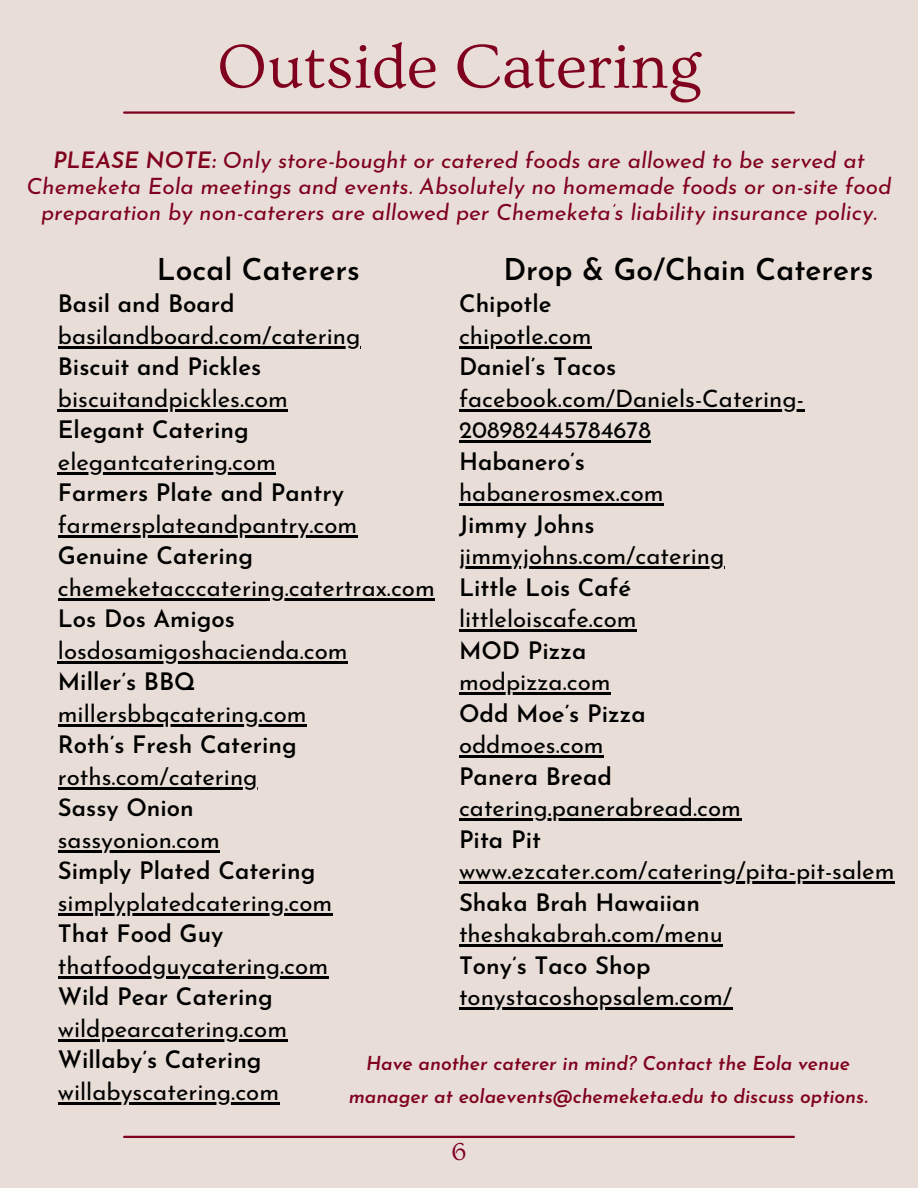
<style>
.page{position:relative;width:918px;height:1188px;background:#e8ded7}
.page>*{position:absolute;margin:0;border:0;box-sizing:border-box;transform-origin:0 0}
.t1{font:64.8px "Ovo";color:#800020}
.t2{font:600 30px "Josefin Sans";color:#000}
.t3{font:25.8px "Ovo";color:#800020}
.t4{font:24px/31.5px "Josefin Sans";color:#000}
.t5{font:600 24px "Josefin Sans";color:#000}
.t6{font:italic 22.5px/25.8px "Josefin Sans";color:#800020;text-align:center}
.t7{font:italic 600 19.2px/32.7px "Josefin Sans";color:#800020;text-align:center}
.s1{font-weight:600}
</style>
<div class="page">
<hr style="left:124px;top:1136px;width:670px;height:2px;background:#800020">
<hr style="left:124px;top:111px;width:670px;height:3px;background:#800020">
<hr style="left:58px;top:346px;width:302px;height:2px;background:#000">
<hr style="left:58px;top:409px;width:230px;height:2px;background:#000">
<hr style="left:58px;top:472px;width:218px;height:2px;background:#000">
<hr style="left:58px;top:535px;width:299px;height:2px;background:#000">
<hr style="left:58px;top:598px;width:377px;height:2px;background:#000">
<svg style="left:58px;top:661px;width:6px;height:2px"></svg>
<hr style="left:64px;top:661px;width:284px;height:2px;background:#000">
<hr style="left:58px;top:724px;width:249px;height:2px;background:#000">
<hr style="left:58px;top:787px;width:200px;height:2px;background:#000">
<hr style="left:58px;top:850px;width:162px;height:2px;background:#000">
<hr style="left:58px;top:913px;width:274px;height:2px;background:#000">
<hr style="left:58px;top:976px;width:270px;height:2px;background:#000">
<hr style="left:58px;top:1039px;width:229px;height:2px;background:#000">
<hr style="left:58px;top:1102px;width:221px;height:2px;background:#000">
<hr style="left:459px;top:346px;width:133px;height:2px;background:#000">
<hr style="left:459px;top:409px;width:345px;height:2px;background:#000">
<hr style="left:459px;top:441px;width:192px;height:2px;background:#000">
<hr style="left:459px;top:504px;width:205px;height:2px;background:#000">
<hr style="left:459px;top:567px;width:265px;height:2px;background:#000">
<hr style="left:459px;top:630px;width:178px;height:2px;background:#000">
<hr style="left:459px;top:693px;width:152px;height:2px;background:#000">
<hr style="left:459px;top:756px;width:145px;height:2px;background:#000">
<hr style="left:459px;top:819px;width:282px;height:2px;background:#000">
<hr style="left:459px;top:882px;width:436px;height:2px;background:#000">
<hr style="left:459px;top:945px;width:264px;height:2px;background:#000">
<hr style="left:459px;top:1008px;width:273px;height:2px;background:#000">
<h1 class="t1" style="left:217px;top:31px;width:485px">Outside Catering</h1>
<p class="t6" style="left:27px;top:150px;width:866px"><span class="s1">PLEASE NOTE:</span> Only store-bought or catered foods are allowed to be served at<br>Chemeketa Eola meetings and events. Absolutely no homemade foods or on-site food preparation by non-caterers are allowed per Chemeketa’s liability insurance policy.</p>
<p class="t2" style="left:157px;top:257px;width:204px">Local Caterers</p>
<p class="t5" style="left:58px;top:294px;width:178px">Basil and Board</p>
<p class="t4" style="left:58px;top:322px;width:304px">basilandboard.com/catering</p>
<p class="t5" style="left:58px;top:357px;width:205px">Biscuit and Pickles</p>
<p class="t4" style="left:58px;top:385px;width:232px">biscuitandpickles.com</p>
<p class="t5" style="left:58px;top:420px;width:193px">Elegant Catering</p>
<p class="t4" style="left:58px;top:448px;width:220px">elegantcatering.com</p>
<p class="t5" style="left:58px;top:483px;width:288px">Farmers Plate and Pantry</p>
<p class="t4" style="left:58px;top:511px;width:301px">farmersplateandpantry.com</p>
<p class="t5" style="left:58px;top:546px;width:197px">Genuine Catering</p>
<p class="t4" style="left:58px;top:574px;width:378px">chemeketacccatering.catertrax.com</p>
<p class="t5" style="left:58px;top:609px;width:179px">Los Dos Amigos</p>
<p class="t4" style="left:58px;top:637px;width:291px">losdosamigoshacienda.com</p>
<p class="t5" style="left:58px;top:672px;width:139px">Miller’s BBQ</p>
<p class="t4" style="left:58px;top:700px;width:250px">millersbbqcatering.com</p>
<p class="t5" style="left:58px;top:735px;width:241px">Roth’s Fresh Catering</p>
<p class="t4" style="left:58px;top:763px;width:201px">roths.com/catering</p>
<p class="t5" style="left:58px;top:798px;width:138px">Sassy Onion</p>
<p class="t4" style="left:58px;top:826px;width:163px">sassyonion.com</p>
<p class="t5" style="left:58px;top:861px;width:259px">Simply Plated Catering</p>
<p class="t4" style="left:58px;top:889px;width:276px">simplyplatedcatering.com</p>
<p class="t5" style="left:58px;top:924px;width:167px">That Food Guy</p>
<p class="t4" style="left:58px;top:952px;width:272px">thatfoodguycatering.com</p>
<p class="t5" style="left:58px;top:987px;width:216px">Wild Pear Catering</p>
<p class="t4" style="left:58px;top:1015px;width:231px">wildpearcatering.com</p>
<p class="t5" style="left:58px;top:1050px;width:205px">Willaby’s Catering</p>
<p class="t4" style="left:58px;top:1078px;width:223px">willabyscatering.com</p>
<p class="t2" style="left:503px;top:257px;width:372px">Drop &amp; Go/Chain Caterers</p>
<p class="t5" style="left:459px;top:294px;width:94px">Chipotle</p>
<p class="t4" style="left:459px;top:322px;width:134px">chipotle.com</p>
<p class="t5" style="left:459px;top:357px;width:159px">Daniel’s Tacos</p>
<p class="t4" style="left:459px;top:385px;width:347px">facebook.com/Daniels-Catering-<br>208982445784678</p>
<p class="t5" style="left:459px;top:452px;width:128px">Habanero’s</p>
<p class="t4" style="left:459px;top:480px;width:206px">habanerosmex.com</p>
<p class="t5" style="left:459px;top:515px;width:137px">Jimmy Johns</p>
<p class="t4" style="left:459px;top:543px;width:267px">jimmyjohns.com/catering</p>
<p class="t5" style="left:459px;top:578px;width:174px">Little Lois Café</p>
<p class="t4" style="left:459px;top:606px;width:179px">littleloiscafe.com</p>
<p class="t5" style="left:459px;top:641px;width:129px">MOD Pizza</p>
<p class="t4" style="left:459px;top:669px;width:153px">modpizza.com</p>
<p class="t5" style="left:459px;top:704px;width:188px">Odd Moe’s Pizza</p>
<p class="t4" style="left:459px;top:732px;width:146px">oddmoes.com</p>
<p class="t5" style="left:459px;top:767px;width:154px">Panera Bread</p>
<p class="t4" style="left:459px;top:795px;width:284px">catering.panerabread.com</p>
<p class="t5" style="left:459px;top:830px;width:84px">Pita Pit</p>
<p class="t4" style="left:459px;top:858px;width:437px">www.ezcater.com/catering/pita-pit-salem</p>
<p class="t5" style="left:459px;top:893px;width:243px">Shaka Brah Hawaiian</p>
<p class="t4" style="left:459px;top:921px;width:265px">theshakabrah.com/menu</p>
<p class="t5" style="left:459px;top:956px;width:193px">Tony’s Taco Shop</p>
<p class="t4" style="left:459px;top:984px;width:275px">tonystacoshopsalem.com/</p>
<p class="t7" style="left:349px;top:1049px;width:520px">Have another caterer in mind? Contact the Eola venue manager at eolaevents@chemeketa.edu to discuss options.</p>
<p class="t3" style="left:452px;top:1138px;width:16px">6</p>
</div>
